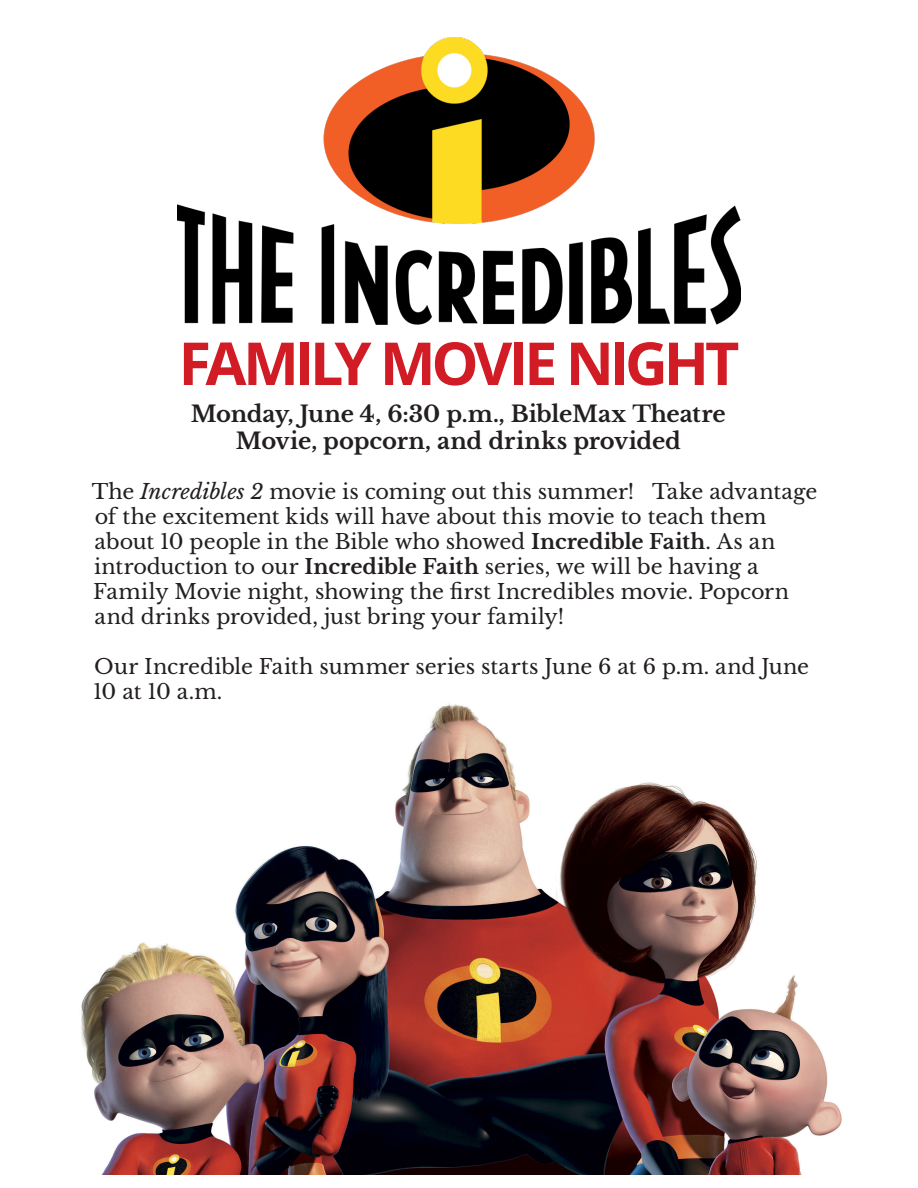
<style>
.page{position:relative;width:918px;height:1188px;background:#fff}
.page>*{position:absolute;margin:0;border:0;box-sizing:border-box;transform-origin:0 0}
.t1{font:700 59.25px "Open Sans";letter-spacing:-.075em;color:#d11b25}
.t2{font:700 22.65px "Libre Baskerville";letter-spacing:-.015em;color:#231f20}
.t3{font:20.85px/24.9px "Libre Baskerville";letter-spacing:-.01em;color:#231f20}
.s1{font-style:italic}
.s2{font-weight:700}
</style>
<div class="page">
<img style="left:81px;top:703px;width:761px;height:471px">
<img style="left:178px;top:37px;width:562px;height:288px">
<p class="t1" style="left:179px;top:322px;width:562px">FAMILY MOVIE NIGHT</p>
<p class="t2" style="left:191px;top:400px;width:536px">Monday, June 4, 6:30 p.m., BibleMax Theatre</p>
<p class="t2" style="left:236px;top:427px;width:447px">Movie, popcorn, and drinks provided</p>
<p class="t3" style="left:92px;top:479px;width:727px">The <span class="s1">Incredibles 2</span> movie is coming out this summer! Take advantage of the excitement kids will have about this movie to teach them about 10 people in the Bible who showed <span class="s2">Incredible Faith</span>. As an introduction to our <span class="s2">Incredible Faith</span> series, we will be having a Family Movie night, showing the first Incredibles movie. Popcorn and drinks provided, just bring your family!</p>
<p class="t3" style="left:93px;top:654px;width:718px">Our Incredible Faith summer series starts June 6 at 6 p.m. and June<br>10 at 10 a.m.</p>
</div>
